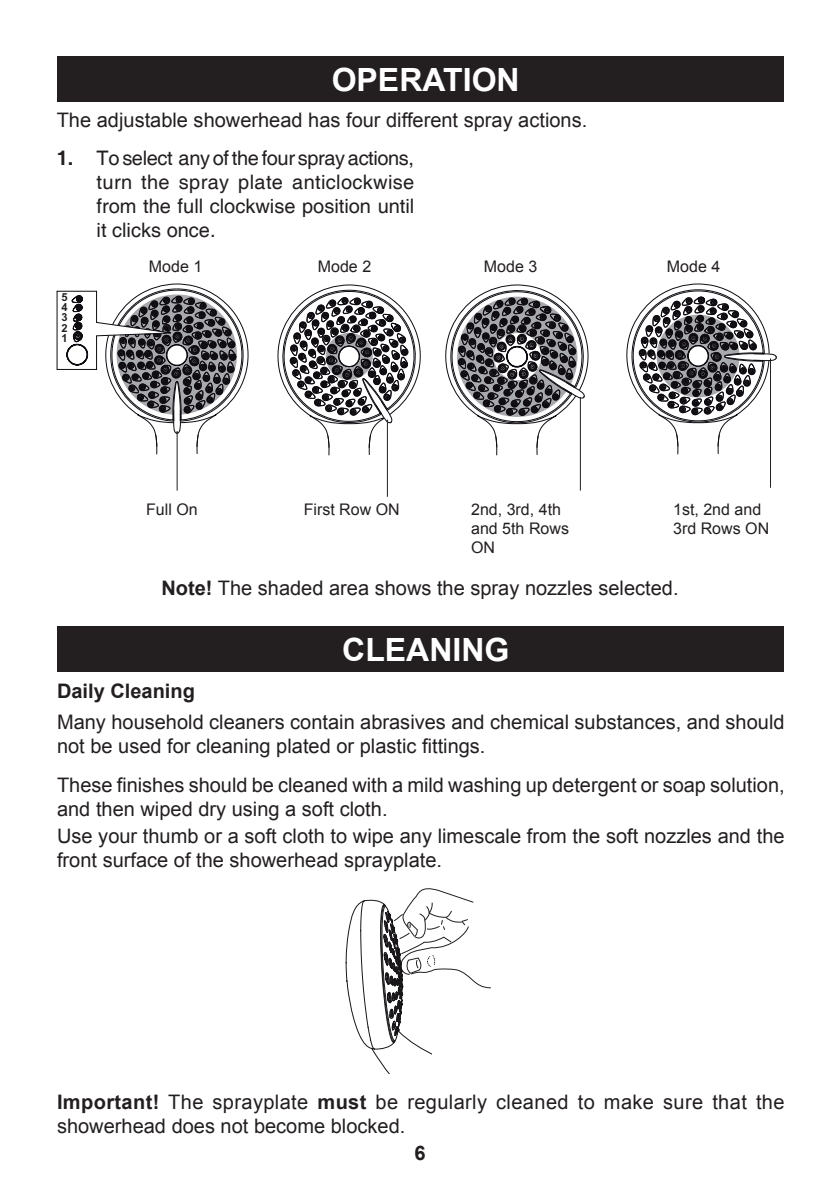
<style>
.page{position:relative;width:840px;height:1191px;background:#fff}
.page>*{position:absolute;margin:0;border:0;box-sizing:border-box;transform-origin:0 0}
.Heading_1{font:700 32px "Arial";color:#fff}
.Body_Justify{font:20px/24px "Arial";color:#231f20}
._1_2_3{font:20px/24px "Helvetica";color:#231f20;text-align:justify}
._1_2_3-2{font:20px "Arial";color:#231f20}
.Heading_2_no_TOC{font:700 20px "Arial";color:#231f20}
.t1{font:16px/19.2px "Arial";color:#231f20}
.t2{font:700 11px "Arial";color:#231f20}
.s1{font-weight:700}
</style>
<div class="page">
<div style="left:57px;top:57px;width:726px;height:45px;background:#231f20"></div>
<svg style="left:277px;top:284px;width:144px;height:171px"></svg>
<svg style="left:445px;top:284px;width:144px;height:171px"></svg>
<svg style="left:626px;top:283px;width:150px;height:172px"></svg>
<svg style="left:57px;top:283px;width:192px;height:172px"></svg>
<div style="left:167px;top:345px;width:19px;height:20px;background:#fff;border-radius:50%"></div>
<div style="left:339px;top:347px;width:19px;height:19px;background:#fff;border-radius:50%"></div>
<div style="left:688px;top:346px;width:19px;height:19px;background:#fff;border-radius:50%"></div>
<hr style="left:176px;top:431px;width:1px;height:59px;background:#231f20">
<hr style="left:386px;top:420px;width:1px;height:77px;background:#231f20">
<hr style="left:579px;top:397px;width:1px;height:93px;background:#231f20">
<hr style="left:769px;top:358px;width:1px;height:130px;background:#231f20">
<svg style="left:346px;top:888px;width:145px;height:185px"></svg>
<div style="left:57px;top:626px;width:726px;height:45px;background:#231f20"></div>
<p class="Heading_1" style="left:331px;top:59px;width:69px">OPERA</p>
<p class="Heading_1" style="left:443px;top:59px;width:38px">TION</p>
<p class="Body_Justify" style="left:57px;top:108px;width:531px">The adjustable showerhead has four different spray actions.</p>
<p class="_1_2_3" style="left:96px;top:147px;width:319px;text-indent:-40px"><span class="s1">1.</span> To select any of the four spray actions, turn the spray plate anticlockwise from the full clockwise position until it clicks once.</p>
<p class="t2" style="left:61px;top:290px;width:8px">5</p>
<p class="t2" style="left:61px;top:300px;width:8px">4</p>
<p class="t2" style="left:61px;top:310px;width:8px">3</p>
<p class="t2" style="left:61px;top:320px;width:8px">2</p>
<p class="t2" style="left:61px;top:331px;width:8px">1</p>
<p class="t1" style="left:149px;top:257px;width:55px">Mode 1</p>
<p class="t1" style="left:317px;top:257px;width:55px">Mode 2</p>
<p class="t1" style="left:483px;top:257px;width:55px">Mode 3</p>
<p class="t1" style="left:666px;top:257px;width:55px">Mode 4</p>
<p class="t1" style="left:146px;top:500px;width:53px">Full On</p>
<p class="t1" style="left:303px;top:500px;width:95px">First Row ON</p>
<p class="t1" style="left:471px;top:500px;width:99px">2nd, 3rd, 4th and 5th Rows<br>ON</p>
<p class="t1" style="left:672px;top:500px;width:95px">1st, 2nd and<br>3rd Rows ON</p>
<p class="_1_2_3-2" style="left:161px;top:575px;width:518px"><span class="s1">Note!</span> The shaded area shows the spray nozzles selected.</p>
<p class="Heading_1" style="left:342px;top:628px;width:21px">CLEANIN</p>
<p class="Heading_1" style="left:484px;top:628px;width:26px">G</p>
<p class="Heading_2_no_TOC" style="left:57px;top:678px;width:139px">Daily Cleaning</p>
<p class="Body_Justify" style="left:57px;top:710px;width:728px">Many household cleaners contain abrasives and chemical substances, and should not be used for cleaning plated or plastic fittings.</p>
<p class="Body_Justify" style="left:57px;top:773px;width:728px">These finishes should be cleaned with a mild washing up detergent or soap solution, and then wiped dry using a soft cloth.</p>
<p class="Body_Justify" style="left:57px;top:824px;width:728px">Use your thumb or a soft cloth to wipe any limescale from the soft nozzles and the front surface of the showerhead sprayplate.</p>
<p class="Body_Justify" style="left:57px;top:1089px;width:728px"><span class="s1">Important!</span> The sprayplate <span class="s1">must</span> be regularly cleaned to make sure that the showerhead does not become blocked.</p>
<p class="Heading_2_no_TOC" style="left:414px;top:1140px;width:13px">6</p>
</div>
